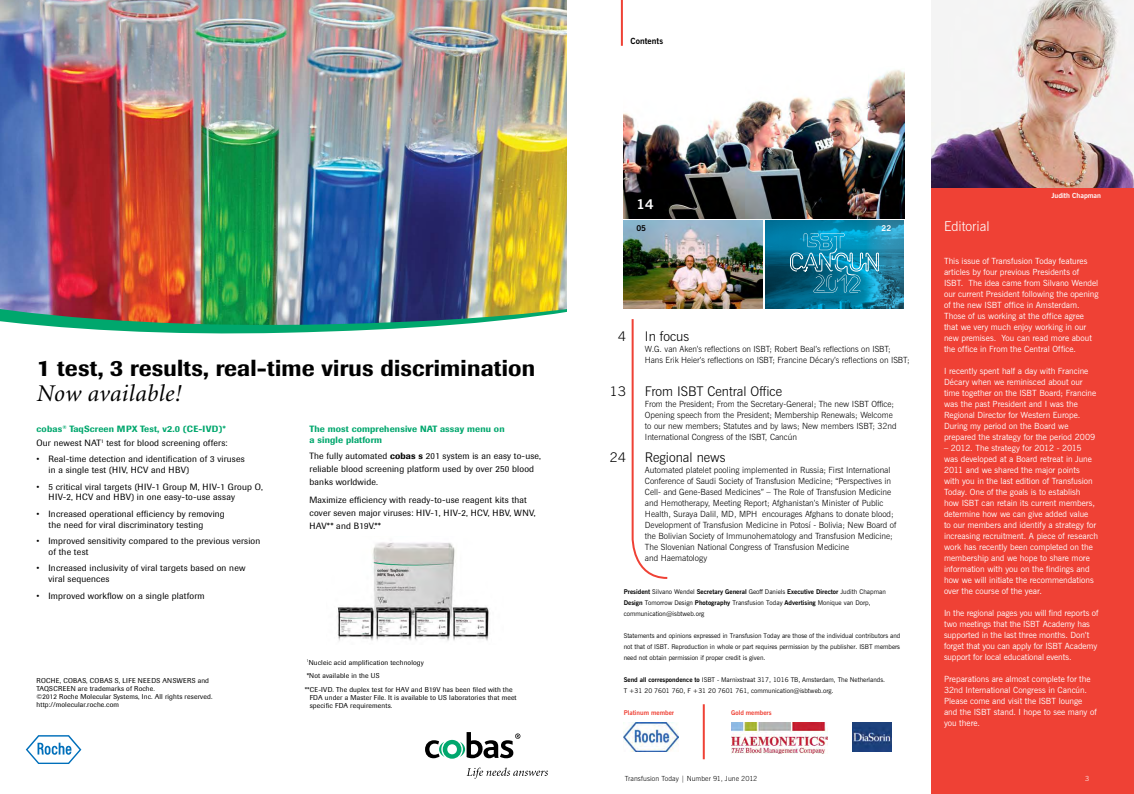
<style>
.page{position:relative;width:1134px;height:794px;background:#fff}
.page>*{position:absolute;margin:0;border:0;box-sizing:border-box;transform-origin:0 0}
.t1{font:italic 24px "Minion";letter-spacing:.02em;color:#000}
.t2{font:500 23px "Imago";letter-spacing:.01em;color:#000}
.t3{font:300 13.5px "News Gothic BT";color:#fff}
.t4{font:300 13.3px "News Gothic BT";color:#000}
.t5{font:300 13.3px "News Gothic BT";color:#000;scale:1.07 1}
.t6{font:700 13.3px "News Gothic BT";color:#fff;scale:1.07 1}
.t7{font:9px/10.8px "Imago";letter-spacing:.02em;color:#000}
.t8{font:500 9px/10.8px "Imago";letter-spacing:.02em;color:#00a76d}
.t9{font:8.5px/11px "News Gothic BT";color:#fff}
.t10{font:300 8.5px/11px "News Gothic BT";color:#000}
.t11{font:700 8.5px "News Gothic BT";letter-spacing:.005em;color:#000}
.t12{font:700 8px "News Gothic BT";color:#000}
.t13{font:700 8px "News Gothic BT";color:#fff}
.t14{font:7px/8px "Imago";letter-spacing:.02em;color:#000}
.t15{font:300 7px "News Gothic BT";letter-spacing:.005em;color:#000}
.t16{font:700 7px "News Gothic BT";color:#fff}
.t17{font:300 7px "News Gothic BT";color:#fff}
.t18{font:6.5px/11px "News Gothic BT";color:#000}
.t19{font:700 6.5px "News Gothic BT";color:#ef4135}
.s1{font-weight:500;color:#00a76d}
.s2{font-weight:500}
.s3{font-weight:700}
</style>
<div class="page">
<img style="left:0;top:0;width:567px;height:303px">
<svg style="left:26px;top:735px;width:55px;height:29px"></svg>
<svg style="left:467px;top:767px;width:81px;height:11px"></svg>
<svg style="left:425px;top:732px;width:95px;height:26px"></svg>
<img style="left:337px;top:542px;width:152px;height:99px">
<img style="left:0;top:303px;width:567px;height:31px">
<hr style="left:621px;top:0;width:2px;height:46px;background:#ef4135">
<svg style="left:765px;top:220px;width:139px;height:88px;background:#0e7597"></svg>
<svg style="left:790px;top:233px;width:89px;height:60px;background:#228dae"></svg>
<img style="left:624px;top:70px;width:280px;height:148px">
<div style="left:931px;top:187px;width:203px;height:607px;background:#ef4135"></div>
<img style="left:624px;top:220px;width:139px;height:88px">
<img style="left:931px;top:0;width:203px;height:187px">
<img style="left:624px;top:723px;width:54px;height:28px">
<img style="left:731px;top:723px;width:96px;height:30px">
<img style="left:852px;top:723px;width:39px;height:28px">
<svg style="left:631px;top:319px;width:37px;height:260px"></svg>
<hr style="left:703px;top:704px;width:2px;height:55px;background:#ef4135">
<h2 class="t2" style="left:37px;top:354px;width:500px">1 test, 3 results, real-time virus discrimination</h2>
<h1 class="t1" style="left:37px;top:382px;width:146px">Now available!</h1>
<p class="t7" style="left:37px;top:422px;width:193px;line-height:13.6px"><span class="s1">cobas</span><sup>®</sup> <span class="s1">TaqScreen MPX Test, v2.0 (CE-IVD)*<br></span>Our newest NAT<sup>1</sup> test for blood screening offers:</p>
<p class="t7" style="left:49px;top:454px;width:198px;text-indent:-12px">• Real-time detection and identification of 3 viruses in a single test (HIV, HCV and HBV)</p>
<p class="t7" style="left:49px;top:481px;width:216px;text-indent:-12px">• 5 critical viral targets (HIV-1 Group M, HIV-1 Group O,<br>HIV-2, HCV and HBV) in one easy-to-use assay</p>
<p class="t7" style="left:49px;top:508px;width:178px;text-indent:-12px">• Increased operational efficiency by removing the need for viral discriminatory testing</p>
<p class="t7" style="left:49px;top:535px;width:213px;text-indent:-12px">• Improved sensitivity compared to the previous version of the test</p>
<p class="t7" style="left:49px;top:563px;width:198px;text-indent:-12px">• Increased inclusivity of viral targets based on new viral sequences</p>
<p class="t7" style="left:37px;top:590px;width:170px">• Improved workflow on a single platform</p>
<p class="t14" style="left:37px;top:676px;width:177px">ROCHE, COBAS, COBAS S, LIFE NEEDS ANSWERS and TAQSCREEN are trademarks of Roche.<br>©2012 Roche Molecular Systems, Inc. All rights reserved. http://molecular.roche.com</p>
<p class="t8" style="left:310px;top:423px;width:197px">The most comprehensive NAT assay menu on a single platform</p>
<p class="t7" style="left:310px;top:449px;width:233px;line-height:13px">The fully automated <span class="s2">cobas s</span> 201 system is an easy to-use, reliable blood screening platform used by over 250 blood banks worldwide.</p>
<p class="t7" style="left:310px;top:494px;width:228px;line-height:13px">Maximize efficiency with ready-to-use reagent kits that cover seven major viruses: HIV-1, HIV-2, HCV, HBV, WNV,<br>HAV** and B19V.**</p>
<p class="t14" style="left:305px;top:655px;width:209px;line-height:13.7px"><sup>1</sup>Nucleic acid amplification technology<br>*Not available in the US<br>**CE-IVD. The duplex test for HAV and B19V has been filed with the</p>
<p class="t14" style="left:310px;top:693px;width:209px">FDA under a Master File. It is available to US laboratories that meet specific FDA requirements.</p>
<p class="t11" style="left:630px;top:36px;width:34px">Contents</p>
<h3 class="t6" style="left:636px;top:196px;width:18px">14</h3>
<p class="t12" style="left:636px;top:223px;width:11px">05</p>
<p class="t13" style="left:881px;top:223px;width:11px">22</p>
<h3 class="t5" style="left:618px;top:328px;width:9px">4</h3>
<h3 class="t5" style="left:609px;top:383px;width:17px">13</h3>
<h3 class="t5" style="left:609px;top:449px;width:17px">24</h3>
<h3 class="t4" style="left:645px;top:328px;width:46px">In focus</h3>
<p class="t10" style="left:645px;top:343px;width:266px">W.G. van Aken’s reflections on ISBT; Robert Beal’s reflections on ISBT;<br>Hans Erik Heier’s reflections on ISBT; Francine Décary’s reflections on ISBT;</p>
<h3 class="t4" style="left:645px;top:383px;width:139px">From ISBT Central Office</h3>
<p class="t10" style="left:645px;top:398px;width:253px">From the President; From the Secretary-General; The new ISBT Office; Opening speech from the President; Membership Renewals; Welcome to our new members; Statutes and by laws; New members ISBT; 32nd International Congress of the ISBT, Cancún</p>
<h3 class="t4" style="left:645px;top:449px;width:82px">Regional news</h3>
<p class="t10" style="left:645px;top:464px;width:253px">Automated platelet pooling implemented in Russia; First International Conference of Saudi Society of Transfusion Medicine; “Perspectives in Cell- and Gene-Based Medicines” – The Role of Transfusion Medicine and Hemotherapy, Meeting Report; Afghanistan’s Minister of Public Health, Suraya Dalil, MD, MPH encourages Afghans to donate blood; Development of Transfusion Medicine in Potosí - Bolivia; New Board of the Bolivian Society of Immunohematology and Transfusion Medicine; The Slovenian National Congress of Transfusion Medicine<br>and Haematology</p>
<p class="t18" style="left:624px;top:586px;width:264px"><span class="s3">President</span> Silvano Wendel <span class="s3">Secretary General</span> Geoff Daniels <span class="s3">Executive Director</span> Judith Chapman<br><span class="s3">Design</span> Tomorrow Design <span class="s3">Photography</span> Transfusion Today <span class="s3">Advertising</span> Monique van Dorp, communication@isbtweb.org</p>
<p class="t18" style="left:624px;top:630px;width:278px;text-align:justify">Statements and opinions expressed in Transfusion Today are those of the individual contributors and not that of ISBT. Reproduction in whole or part requires permission by the publisher. ISBT members need not obtain permission if proper credit is given.</p>
<p class="t18" style="left:624px;top:674px;width:263px"><span class="s3">Send all correspondence to</span> ISBT - Marnixstraat 317, 1016 TB, Amsterdam, The Netherlands.<br>T +31 20 7601 760, F +31 20 7601 761, communication@isbtweb.org.</p>
<p class="t19" style="left:624px;top:709px;width:52px">Platinum member</p>
<p class="t19" style="left:731px;top:709px;width:42px">Gold members</p>
<p class="t15" style="left:625px;top:774px;width:134px">Transfusion Today | Number 91, June 2012</p>
<h3 class="t3" style="left:944px;top:218px;width:47px">Editorial</h3>
<p class="t16" style="left:1051px;top:191px;width:51px">Judith Chapman</p>
<p class="t9" style="left:944px;top:255px;width:156px">This issue of Transfusion Today features articles by four previous Presidents of ISBT. The idea came from Silvano Wendel our current President following the opening of the new ISBT office in Amsterdam.<br>Those of us working at the office agree that we very much enjoy working in our new premises. You can read more about the office in From the Central Office.</p>
<p class="t9" style="left:944px;top:365px;width:154px">I recently spent half a day with Francine Décary when we reminisced about our time together on the ISBT Board; Francine was the past President and I was the Regional Director for Western Europe.<br>During my period on the Board we prepared the strategy for the period 2009</p>
<p class="t9" style="left:944px;top:442px;width:156px">– 2012. The strategy for 2012 - 2015<br>was developed at a Board retreat in June 2011 and we shared the major points<br>with you in the last edition of Transfusion Today. One of the goals is to establish<br>how ISBT can retain its current members, determine how we can give added value<br>to our members and identify a strategy for increasing recruitment. A piece of research work has recently been completed on the membership and we hope to share more information with you on the findings and how we will initiate the recommendations over the course of the year.</p>
<p class="t9" style="left:944px;top:607px;width:156px">In the regional pages you will find reports of two meetings that the ISBT Academy has supported in the last three months. Don’t forget that you can apply for ISBT Academy support for local educational events.</p>
<p class="t9" style="left:944px;top:673px;width:154px">Preparations are almost complete for the 32nd International Congress in Cancún.<br>Please come and visit the ISBT lounge and the ISBT stand. I hope to see many of you there.</p>
<p class="t17" style="left:1085px;top:774px;width:6px">3</p>
</div>
